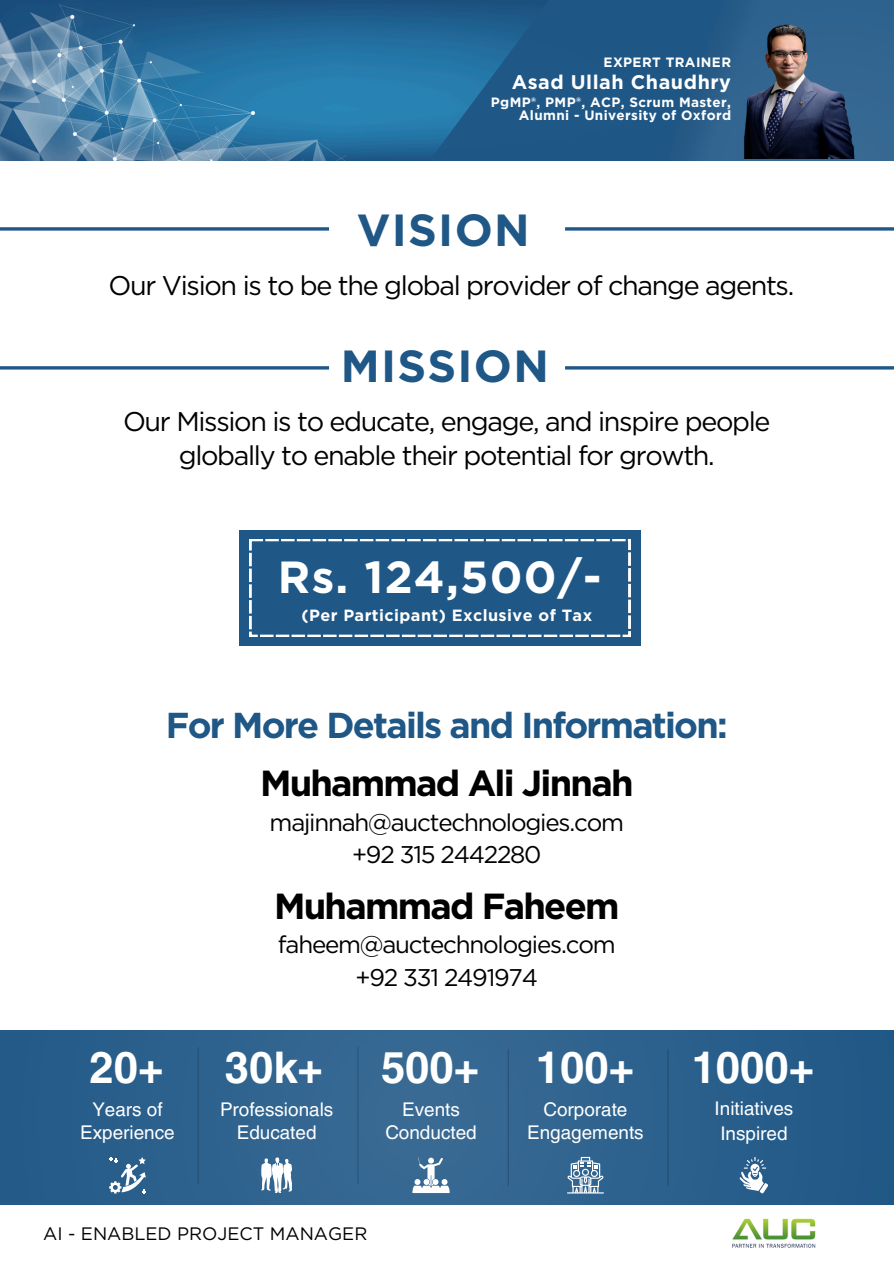
<style>
.page{position:relative;width:894px;height:1264px;background:#fff}
.page>*{position:absolute;margin:0;border:0;box-sizing:border-box;transform-origin:0 0}
.t1{font:700 45px "Gotham";letter-spacing:.03em;color:#1f5786}
.t2{font:700 45px "Gotham";letter-spacing:.03em;color:#fff}
.t3{font:700 43.65px "Helvetica LT Pro";color:#fff}
.t4{font:700 36.15px "Gotham";letter-spacing:-.05em;color:#000}
.t5{font:700 36px "Gotham";letter-spacing:-.05em;color:#1f5786}
.t6{font:27px/34.8px "Gotham";letter-spacing:-.05em;color:#000;text-align:center}
.t7{font:24.15px "Gotham";letter-spacing:-.05em;color:#000}
.t8{font:700 19.65px "Gotham";letter-spacing:.03em;color:#fff}
.t9{font:18.9px "Helvetica LT Pro";color:#fff}
.t10{font:18px "Gotham";color:#000}
.t11{font:700 16.2px "Gotham";letter-spacing:.025em;color:#fff}
.t12{font:700 13.5px "Gotham";letter-spacing:.03em;color:#fff}
</style>
<div class="page">
<img style="left:0;top:0;width:413px;height:160px">
<svg style="left:413px;top:0;width:480px;height:160px;background:#205c8b"></svg>
<img style="left:718px;top:0;width:160px;height:158px">
<svg style="left:0;top:227px;width:329px;height:4px"></svg>
<svg style="left:565px;top:227px;width:328px;height:4px"></svg>
<hr style="left:0;top:366px;width:329px;height:3px;background:#1f5786">
<hr style="left:565px;top:366px;width:328px;height:3px;background:#1f5786">
<div style="left:0;top:1030px;width:893px;height:174px;background:#2d628e"></div>
<svg style="left:109px;top:1157px;width:37px;height:36px"></svg>
<svg style="left:261px;top:1157px;width:30px;height:35px"></svg>
<svg style="left:412px;top:1157px;width:37px;height:35px"></svg>
<svg style="left:567px;top:1156px;width:36px;height:37px"></svg>
<svg style="left:739px;top:1157px;width:28px;height:36px"></svg>
<hr style="left:507px;top:1049px;width:1px;height:136px;background:#000">
<hr style="left:357px;top:1047px;width:1px;height:136px;background:#000">
<hr style="left:197px;top:1047px;width:2px;height:136px;background:#000">
<hr style="left:667px;top:1049px;width:1px;height:136px;background:#000">
<div style="left:239px;top:530px;width:401px;height:116px;background:#1f5786"></div>
<svg style="left:249px;top:539px;width:381px;height:98px"></svg>
<img style="left:732px;top:1218px;width:84px;height:29px">
<h3 class="t12" style="left:603px;top:54px;width:129px">EXPERT TRAINER</h3>
<h3 class="t8" style="left:511px;top:70px;width:221px">Asad Ullah Chaudhry</h3>
<h5 class="t12" style="left:490px;top:94px;width:242px">PgMP®, PMP®, ACP, Scrum Master,</h5>
<h5 class="t12" style="left:518px;top:107px;width:214px">Alumni - University of Oxford</h5>
<h5 class="t1" style="left:357px;top:203px;width:174px">VISION</h5>
<h5 class="t6" style="left:108px;top:267px;width:687px">Our Vision is to be the global provider of change agents.</h5>
<h2 class="t1" style="left:340px;top:338px;width:209px">MISSION</h2>
<p class="t6" style="left:123px;top:403px;width:649px">Our Mission is to educate, engage, and inspire people globally to enable their potential for growth.</p>
<p class="t2" style="left:278px;top:550px;width:325px">Rs. 124,500/-</p>
<h2 class="t11" style="left:301px;top:605px;width:292px">(Per Participant) Exclusive of Tax</h2>
<p class="t5" style="left:166px;top:703px;width:563px">For More Details and Information:</p>
<p class="t4" style="left:260px;top:761px;width:375px">Muhammad Ali Jinnah</p>
<p class="t7" style="left:269px;top:807px;width:356px">majinnah@auctechnologies.com</p>
<p class="t7" style="left:352px;top:840px;width:191px">+92 315 2442280</p>
<p class="t4" style="left:274px;top:883px;width:347px">Muhammad Faheem</p>
<p class="t7" style="left:278px;top:929px;width:339px">faheem@auctechnologies.com</p>
<h2 class="t7" style="left:355px;top:962px;width:184px">+92 331 2491974</h2>
<p class="t3" style="left:89px;top:1051px;width:75px">20+</p>
<p class="t3" style="left:225px;top:1051px;width:100px">30k+</p>
<p class="t9" style="left:220px;top:1101px;width:115px">Professionals</p>
<p class="t9" style="left:237px;top:1125px;width:81px">Educated</p>
<p class="t9" style="left:92px;top:1102px;width:72px">Years of</p>
<p class="t9" style="left:80px;top:1125px;width:96px">Experience</p>
<h1 class="t3" style="left:381px;top:1051px;width:100px">500+</h1>
<p class="t9" style="left:402px;top:1102px;width:59px">Events</p>
<h4 class="t9" style="left:385px;top:1125px;width:93px">Conducted</h4>
<h3 class="t10" style="left:43px;top:1222px;width:325px">AI - ENABLED PROJECT MANAGER</h3>
<h4 class="t3" style="left:535px;top:1051px;width:100px">100+</h4>
<h2 class="t9" style="left:543px;top:1102px;width:85px">Corporate</h2>
<p class="t9" style="left:527px;top:1125px;width:118px">Engagements</p>
<p class="t3" style="left:691px;top:1051px;width:124px">1000+</p>
<h1 class="t9" style="left:714px;top:1101px;width:80px">Initiatives</h1>
<p class="t9" style="left:720px;top:1126px;width:69px">Inspired</p>
</div>
